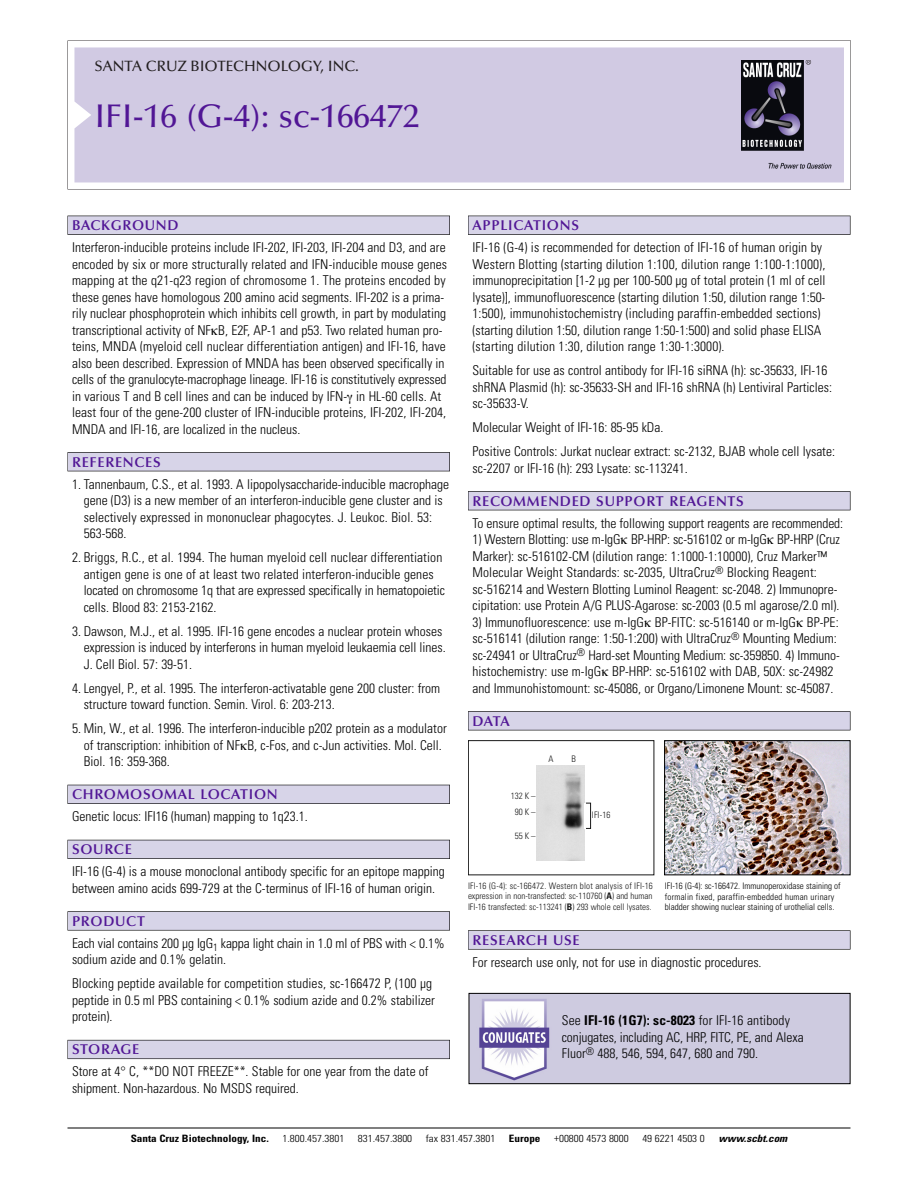
<style>
.page{position:relative;width:918px;height:1188px;background:#fff}
.page>*{position:absolute;margin:0;border:0;box-sizing:border-box;transform-origin:0 0}
.t1{font:500 33px "Optima";color:#511695}
.t2{font:500 15px "Optima";color:#231f20}
.t3{font:600 14.25px "Optima";letter-spacing:.05em;color:#511695}
.t4{font:300 condensed 13.5px/16.5px "Univers";color:#000}
.t5{font:300 condensed 10.2px "Univers";color:#000;scale:1.1 1}
.t6{font:700 condensed 10.2px "Univers";color:#000;scale:1.1 1}
.t7{font:italic 700 condensed 10.2px "Univers";color:#000;scale:1.1 1}
.t8{font:300 condensed 9px/10.5px "Univers";color:#191919;text-align:justify}
.t9{font:300 condensed 9px/10.5px "Univers";color:#000}
.s1{font-weight:700}
</style>
<div class="page">
<svg style="left:68px;top:40px;width:783px;height:149px"></svg>
<div style="left:74px;top:47px;width:770px;height:135px;background:#d1cae3"></div>
<img style="left:741px;top:60px;width:90px;height:108px">
<div style="left:68px;top:216px;width:382px;height:19px;background:#535256"></div>
<div style="left:68px;top:216px;width:381px;height:18px;background:#d7d4e8"></div>
<div style="left:68px;top:452px;width:382px;height:19px;background:#515155"></div>
<div style="left:68px;top:453px;width:381px;height:18px;background:#d7d4e8"></div>
<div style="left:68px;top:785px;width:382px;height:19px;background:#515057"></div>
<div style="left:68px;top:785px;width:381px;height:18px;background:#d7d4e8"></div>
<div style="left:68px;top:840px;width:382px;height:19px;background:#535259"></div>
<div style="left:68px;top:840px;width:381px;height:18px;background:#d7d4e8"></div>
<svg style="left:68px;top:911px;width:382px;height:20px"></svg>
<div style="left:68px;top:912px;width:381px;height:18px;background:#d7d4e8"></div>
<div style="left:68px;top:1040px;width:382px;height:19px;background:#64626c"></div>
<div style="left:68px;top:1040px;width:381px;height:18px;background:#d7d4e8"></div>
<div style="left:468px;top:216px;width:382px;height:19px;background:#535256"></div>
<div style="left:468px;top:216px;width:382px;height:18px;background:#d7d4e8"></div>
<div style="left:468px;top:491px;width:382px;height:19px;background:#515155"></div>
<div style="left:468px;top:492px;width:382px;height:18px;background:#d7d4e8"></div>
<div style="left:468px;top:711px;width:382px;height:19px;background:#545357"></div>
<div style="left:468px;top:712px;width:382px;height:18px;background:#d7d4e8"></div>
<div style="left:468px;top:930px;width:382px;height:20px;background:#676767"></div>
<div style="left:468px;top:931px;width:382px;height:18px;background:#d7d4e8"></div>
<hr style="left:68px;top:1128px;width:782px;height:1px;background:#000">
<img style="left:666px;top:742px;width:182px;height:131px">
<div style="left:664px;top:740px;width:186px;height:135px;border:1px solid #000"></div>
<img style="left:471px;top:995px;width:377px;height:87px">
<div style="left:469px;top:993px;width:381px;height:91px;border:1px solid #000"></div>
<div style="left:468px;top:740px;width:186px;height:135px;border:1px solid #191919"></div>
<img style="left:537px;top:766px;width:47px;height:95px">
<div style="left:586px;top:803px;width:5px;height:26px;border:1px solid #191919"></div>
<p class="t2" style="left:94px;top:60px;width:266px">SANTA CRUZ BIOTECHNOLOGY, INC.</p>
<p class="t1" style="left:94px;top:102px;width:327px">IFI-16 (G-4): sc-166472</p>
<p class="t3" style="left:72px;top:219px;width:108px">BACKGROUND</p>
<p class="t4" style="left:72px;top:240px;width:377px">Interferon-inducible proteins include IFI-202, IFI-203, IFI-204 and D3, and are encoded by six or more structurally related and IFN-inducible mouse genes mapping at the q21-q23 region of chromosome 1. The proteins encoded by these genes have homologous 200 amino acid segments. IFI-202 is a prima&shy;rily nuclear phosphoprotein which inhibits cell growth, in part by modulating transcriptional activity of NF B, E2F, AP-1 and p53. Two related human pro&shy;teins, MNDA (myeloid cell nuclear differentiation antigen) and IFI-16, have also been described. Expression of MNDA has been observed specifically in cells of the granulocyte-macrophage lineage. IFI-16 is constitutively expressed in various T and B cell lines and can be induced by IFN- in HL-60 cells. At least four of the gene-200 cluster of IFN-inducible proteins, IFI-202, IFI-204, MNDA and IFI-16, are localized in the nucleus.</p>
<p class="t3" style="left:72px;top:456px;width:90px">REFERENCES</p>
<p class="t4" style="left:84px;top:477px;width:367px;text-indent:-12px">1. Tannenbaum, C.S., et al. 1993. A lipopolysaccharide-inducible macrophage gene (D3) is a new member of an interferon-inducible gene cluster and is selectively expressed in mononuclear phagocytes. J. Leukoc. Biol. 53:<br>563-568.</p>
<p class="t4" style="left:84px;top:550px;width:363px;text-indent:-12px">2. Briggs, R.C., et al. 1994. The human myeloid cell nuclear differentiation antigen gene is one of at least two related interferon-inducible genes located on chromosome 1q that are expressed specifically in hematopoietic cells. Blood 83: 2153-2162.</p>
<p class="t4" style="left:84px;top:624px;width:364px;text-indent:-12px">3. Dawson, M.J., et al. 1995. IFI-16 gene encodes a nuclear protein whoses expression is induced by interferons in human myeloid leukaemia cell lines.<br>J. Cell Biol. 57: 39-51.</p>
<p class="t4" style="left:84px;top:681px;width:358px;text-indent:-12px">4. Lengyel, P., et al. 1995. The interferon-activatable gene 200 cluster: from structure toward function. Semin. Virol. 6: 203-213.</p>
<p class="t4" style="left:84px;top:721px;width:365px;text-indent:-12px">5. Min, W., et al. 1996. The interferon-inducible p202 protein as a modulator of transcription: inhibition of NF B, c-Fos, and c-Jun activities. Mol. Cell.<br>Biol. 16: 359-368.</p>
<p class="t3" style="left:72px;top:788px;width:207px">CHROMOSOMAL LOCATION</p>
<p class="t4" style="left:72px;top:810px;width:237px">Genetic locus: IFI16 (human) mapping to 1q23.1.</p>
<p class="t3" style="left:72px;top:843px;width:61px">SOURCE</p>
<p class="t4" style="left:72px;top:865px;width:374px">IFI-16 (G-4) is a mouse monoclonal antibody specific for an epitope mapping between amino acids 699-729 at the C-terminus of IFI-16 of human origin.</p>
<p class="t3" style="left:72px;top:915px;width:74px">PRODUCT</p>
<p class="t4" style="left:72px;top:936px;width:374px">Each vial contains 200 µg IgG<sub>1</sub> kappa light chain in 1.0 ml of PBS with &lt; 0.1% sodium azide and 0.1% gelatin.</p>
<p class="t4" style="left:72px;top:977px;width:364px">Blocking peptide available for competition studies, sc-166472 P, (100 µg peptide in 0.5 ml PBS containing &lt; 0.1% sodium azide and 0.2% stabilizer protein).</p>
<p class="t3" style="left:72px;top:1044px;width:69px">STORAGE</p>
<p class="t4" style="left:72px;top:1065px;width:358px">Store at 4° C, **DO NOT FREEZE**. Stable for one year from the date of shipment. Non-hazardous. No MSDS required.</p>
<p class="t3" style="left:473px;top:219px;width:108px">APPLICATIONS</p>
<p class="t4" style="left:473px;top:240px;width:354px">IFI-16 (G-4) is recommended for detection of IFI-16 of human origin by Western Blotting (starting dilution 1:100, dilution range 1:100-1:1000), immunoprecipitation [1-2 µg per 100-500 µg of total protein (1 ml of cell lysate)], immunofluorescence (starting dilution 1:50, dilution range 1:50- 1:500), immunohistochemistry (including paraffin-embedded sections) (starting dilution 1:50, dilution range 1:50-1:500) and solid phase ELISA (starting dilution 1:30, dilution range 1:30-1:3000).</p>
<p class="t4" style="left:473px;top:363px;width:361px">Suitable for use as control antibody for IFI-16 siRNA (h): sc-35633, IFI-16 shRNA Plasmid (h): sc-35633-SH and IFI-16 shRNA (h) Lentiviral Particles: sc-35633-V.</p>
<p class="t4" style="left:473px;top:420px;width:192px">Molecular Weight of IFI-16: 85-95 kDa.</p>
<p class="t4" style="left:473px;top:444px;width:364px">Positive Controls: Jurkat nuclear extract: sc-2132, BJAB whole cell lysate: sc-2207 or IFI-16 (h): 293 Lysate: sc-113241.</p>
<p class="t3" style="left:473px;top:495px;width:273px">RECOMMENDED SUPPORT REAGENTS</p>
<p class="t4" style="left:473px;top:516px;width:372px">To ensure optimal results, the following support reagents are recommended:</p>
<p class="t4" style="left:473px;top:532px;width:369px">1) Western Blotting: use m-IgG BP-HRP: sc-516102 or m-IgG BP-HRP (Cruz Marker): sc-516102-CM (dilution range: 1:1000-1:10000), Cruz Marker™ Molecular Weight Standards: sc-2035, UltraCruz<sup>®</sup> Blocking Reagent: sc-516214 and Western Blotting Luminol Reagent: sc-2048. 2) Immunopre&shy;cipitation: use Protein A/G PLUS-Agarose: sc-2003 (0.5 ml agarose/2.0 ml).</p>
<p class="t4" style="left:473px;top:615px;width:369px">3) Immunofluorescence: use m-IgG BP-FITC: sc-516140 or m-IgG BP-PE: sc-516141 (dilution range: 1:50-1:200) with UltraCruz<sup>®</sup> Mounting Medium: sc-24941 or UltraCruz<sup>®</sup> Hard-set Mounting Medium: sc-359850. 4) Immuno&shy;histochemistry: use m-IgG BP-HRP: sc-516102 with DAB, 50X: sc-24982 and Immunohistomount: sc-45086, or Organo/Limonene Mount: sc-45087.</p>
<p class="t3" style="left:473px;top:715px;width:39px">DATA</p>
<p class="t8" style="left:511px;top:789px;width:26px;line-height:15.9px;text-align:center">132 K –<br>90K–</p>
<p class="t8" style="left:515px;top:831px;width:22px">55K–</p>
<p class="t8" style="left:549px;top:755px;width:7px">A</p>
<p class="t8" style="left:571px;top:755px;width:6px">B</p>
<p class="t8" style="left:592px;top:811px;width:20px">IFI-16</p>
<p class="t8" style="left:468px;top:881px;width:186px">IFI-16 (G-4): sc-166472. Western blot analysis of IFI-16 expression in non-transfected: sc-110760 (<span class="s1">A</span>) and human IFI-16 transfected: sc-113241 (<span class="s1">B</span>) 293 whole cell lysates.</p>
<p class="t9" style="left:665px;top:882px;width:177px">IFI-16 (G-4): sc-166472. Immunoperoxidase staining of formalin fixed, paraffin-embedded human urinary bladder showing nuclear staining of urothelial cells.</p>
<p class="t3" style="left:473px;top:934px;width:109px">RESEARCH USE</p>
<p class="t4" style="left:473px;top:955px;width:291px">For research use only, not for use in diagnostic procedures.</p>
<p class="t4" style="left:562px;top:1014px;width:244px">See <span class="s1">IFI-16 (1G7): sc-8023</span> for IFI-16 antibody conjugates, including AC, HRP, FITC, PE, and Alexa<br>Fluor<sup>®</sup> 488, 546, 594, 647, 680 and 790.</p>
<p class="t6" style="left:131px;top:1135px;width:127px">Santa Cruz Biotechnology, Inc.</p>
<p class="t5" style="left:282px;top:1135px;width:58px">1.800.457.3801</p>
<p class="t5" style="left:358px;top:1135px;width:51px">831.457.3800</p>
<p class="t5" style="left:426px;top:1135px;width:65px">fax 831.457.3801</p>
<p class="t6" style="left:509px;top:1135px;width:30px">Europe</p>
<p class="t5" style="left:554px;top:1135px;width:69px">+00800 4573 8000</p>
<p class="t5" style="left:642px;top:1135px;width:58px">49 6221 4503 0</p>
<p class="t7" style="left:719px;top:1135px;width:66px">www.scbt.com</p>
</div>
